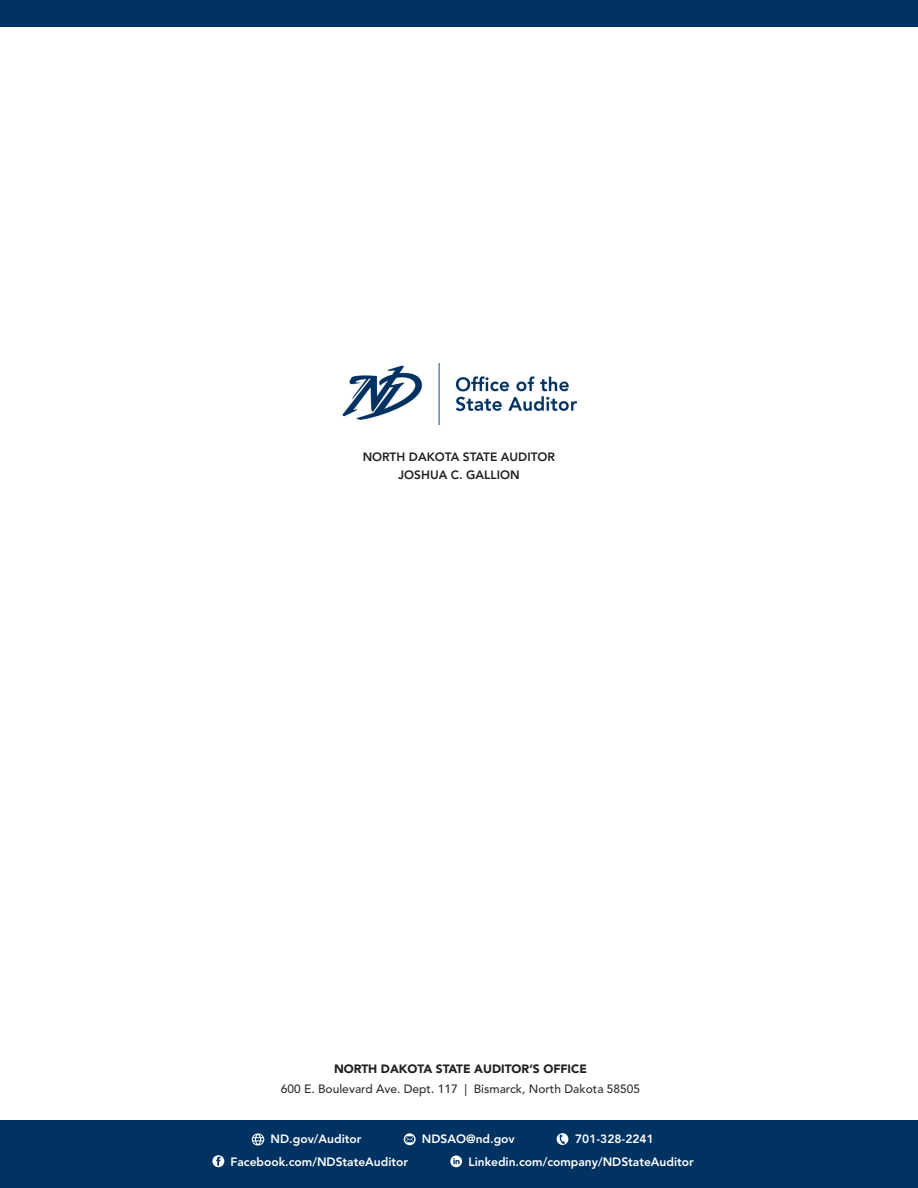
<style>
.page{position:relative;width:918px;height:1188px;background:#fff}
.page>*{position:absolute;margin:0;border:0;box-sizing:border-box;transform-origin:0 0}
.t1{font:800 12px "Avenir LT Std";color:#fff}
.t2{font:500 12px "Avenir LT Std";color:#312f30}
.t3{font:800 12px "Avenir LT Std";color:#231f20}
.t4{font:900 12px "Avenir LT Std";color:#231f20}
</style>
<div class="page">
<div style="left:0;top:0;width:918px;height:27px;background:#003262"></div>
<div style="left:0;top:1120px;width:918px;height:68px;background:#003262"></div>
<svg style="left:557px;top:1133px;width:11px;height:12px"></svg>
<svg style="left:404px;top:1133px;width:12px;height:12px"></svg>
<svg style="left:252px;top:1134px;width:12px;height:12px"></svg>
<svg style="left:212px;top:1155px;width:12px;height:12px"></svg>
<svg style="left:450px;top:1155px;width:12px;height:12px"></svg>
<img style="left:342px;top:363px;width:236px;height:63px">
<p class="t3" style="left:363px;top:449px;width:194px">NORTH DAKOTA STATE AUDITOR</p>
<p class="t3" style="left:398px;top:468px;width:123px">JOSHUA C. GALLION</p>
<p class="t4" style="left:334px;top:1062px;width:254px">NORTH DAKOTA STATE AUDITOR’S OFFICE</p>
<p class="t2" style="left:281px;top:1082px;width:361px">600 E. Boulevard Ave. Dept. 117 | Bismarck, North Dakota 58505</p>
<p class="t1" style="left:271px;top:1132px;width:92px">ND.gov/Auditor</p>
<p class="t1" style="left:422px;top:1132px;width:94px">NDSAO@nd.gov</p>
<p class="t1" style="left:575px;top:1132px;width:80px">701-328-2241</p>
<p class="t1" style="left:231px;top:1154px;width:179px">Facebook.com/NDStateAuditor</p>
<p class="t1" style="left:469px;top:1154px;width:227px">Linkedin.com/company/NDStateAuditor</p>
</div>
